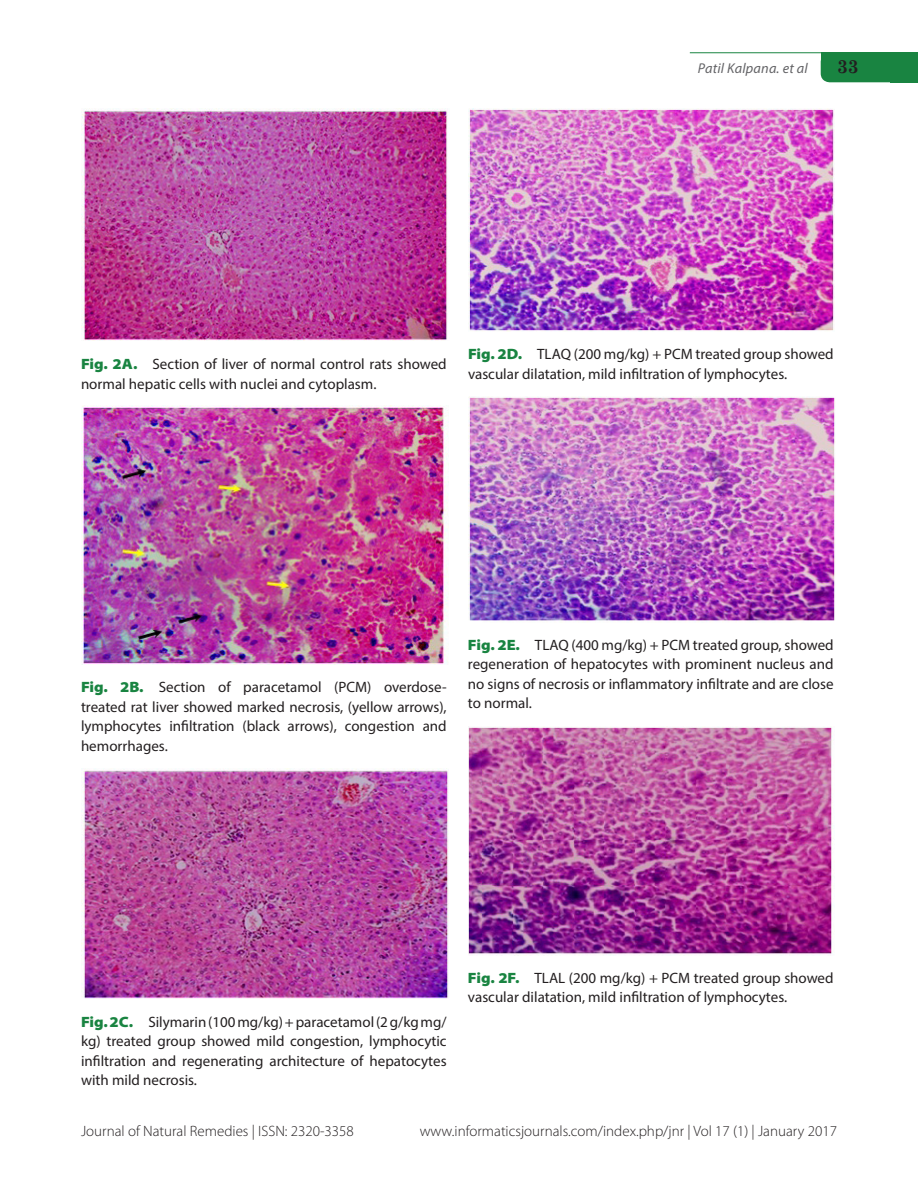
<style>
.page{position:relative;width:918px;height:1188px;background:#fff}
.page>*{position:absolute;margin:0;border:0;box-sizing:border-box;transform-origin:0 0}
.t1{font:700 18.75px "Century Schoolbook";color:#231f20}
.t2{font:15px/19.5px "Myriad Pro";color:#231f20}
.t3{font:300 15px "Myriad Pro";color:#231f20}
.t4{font:italic 14.25px "Myriad Pro";letter-spacing:.015em;color:#636366}
.s1{font-weight:900;font-stretch:semi-expanded;color:#198441}
</style>
<div class="page">
<svg style="left:821px;top:67px;width:97px;height:15px"></svg>
<div style="left:821px;top:53px;width:97px;height:14px;background:#198441"></div>
<div style="left:890px;top:68px;width:28px;height:14px;background:#198441"></div>
<hr style="left:690px;top:52px;width:228px;height:1px;background:#198441">
<img style="left:81px;top:108px;width:367px;height:233px">
<img style="left:81px;top:405px;width:367px;height:259px">
<img style="left:81px;top:768px;width:368px;height:231px">
<img style="left:468px;top:108px;width:366px;height:224px">
<img style="left:468px;top:396px;width:367px;height:226px">
<img style="left:468px;top:726px;width:365px;height:229px">
<p class="t4" style="left:698px;top:59px;width:111px">Patil Kalpana. et al</p>
<p class="t1" style="left:837px;top:52px;width:23px">33</p>
<p class="t2" style="left:81px;top:354px;width:367px"><span class="s1">Fig. 2A.</span> Section of liver of normal control rats showed normal hepatic cells with nuclei and cytoplasm.</p>
<p class="t2" style="left:468px;top:344px;width:367px"><span class="s1">Fig. 2D.</span> TLAQ (200 mg/kg) + PCM treated group showed vascular dilatation, mild infiltration of lymphocytes.</p>
<p class="t2" style="left:81px;top:677px;width:367px;text-align:justify"><span class="s1">Fig. 2B.</span> Section of paracetamol (PCM) overdose&shy;treated rat liver showed marked necrosis, (yellow arrows), lymphocytes infiltration (black arrows), congestion and hemorrhages.</p>
<p class="t2" style="left:468px;top:635px;width:367px;text-align:justify"><span class="s1">Fig. 2E.</span> TLAQ (400 mg/kg) + PCM treated group, showed regeneration of hepatocytes with prominent nucleus and no signs of necrosis or inflammatory infiltrate and are close to normal.</p>
<p class="t2" style="left:81px;top:1012px;width:367px;text-align:justify"><span class="s1">Fig. 2C.</span> Silymarin (100 mg/kg) + paracetamol (2 g/kg mg/ kg) treated group showed mild congestion, lymphocytic infiltration and regenerating architecture of hepatocytes with mild necrosis.</p>
<p class="t2" style="left:468px;top:968px;width:367px"><span class="s1">Fig. 2F.</span> TLAL (200 mg/kg) + PCM treated group showed vascular dilatation, mild infiltration of lymphocytes.</p>
<p class="t3" style="left:81px;top:1122px;width:274px">Journal of Natural Remedies | ISSN: 2320-3358</p>
<p class="t3" style="left:420px;top:1122px;width:419px">www.informaticsjournals.com/index.php/jnr | Vol 17 (1) | January 2017</p>
</div>
